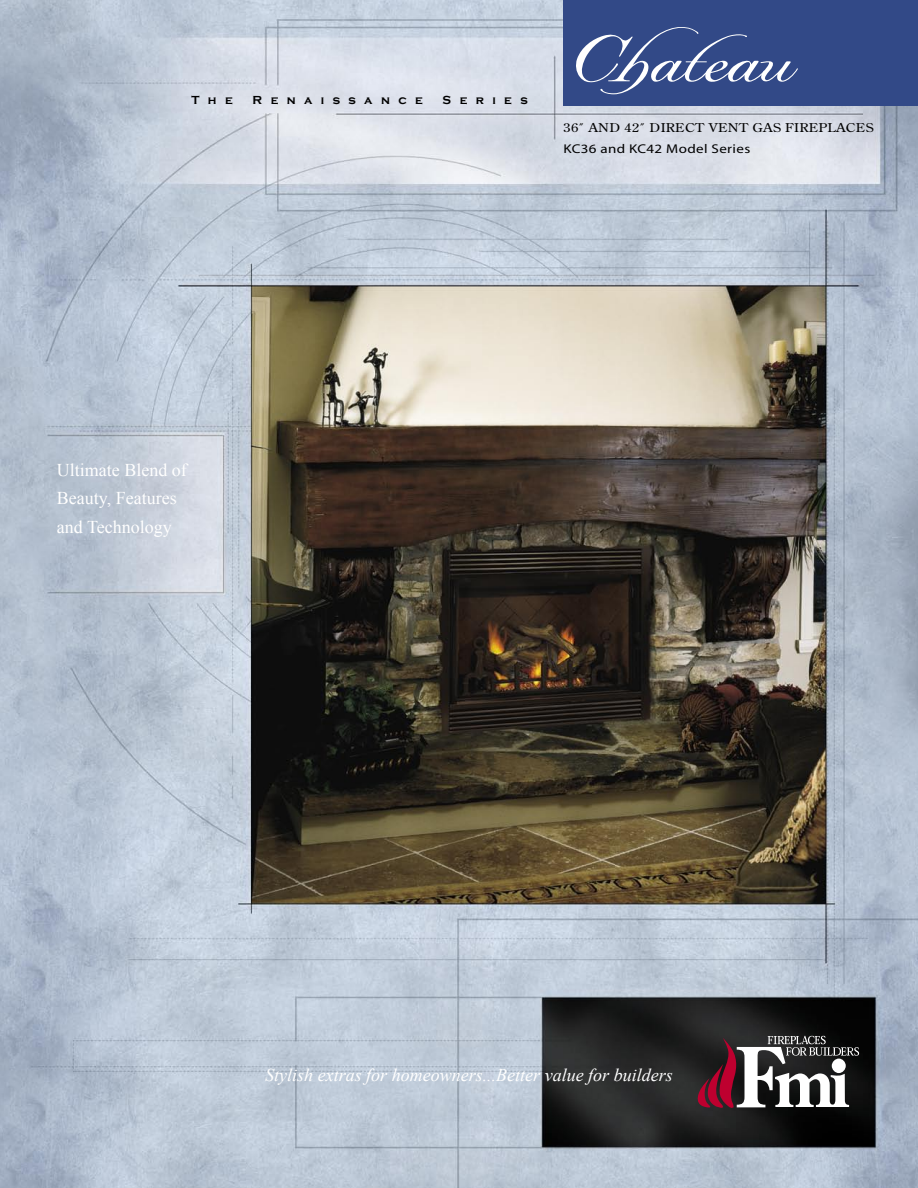
<style>
.page{position:relative;width:918px;height:1188px;background:#fff}
.page>*{position:absolute;margin:0;border:0;box-sizing:border-box;transform-origin:0 0}
.b{font:italic 18px "Times New Roman";color:#fff}
.b-2{font:18px/28.5px "Times New Roman";color:#fff}
.t1{font:12.75px "Myriad";letter-spacing:.025em;color:#000;scale:1.18 1}
.t2{font:12.15px "Century Old Style Std";letter-spacing:.025em;color:#000;scale:1.18 1}
.t3{font:700 12px "Copperplate Gothic";letter-spacing:.7em;color:#000}
</style>
<div class="page">
<img style="left:0;top:0;width:918px;height:1188px">
<div style="left:563px;top:0;width:355px;height:106px;background:#324987"></div>
<svg style="left:698px;top:1036px;width:161px;height:72px"></svg>
<div style="left:832px;top:1059px;width:14px;height:14px;background:#fff;border-radius:50%"></div>
<svg style="left:576px;top:27px;width:222px;height:67px"></svg>
<p class="t3" style="left:191px;top:93px;width:43px">The</p>
<p class="t3" style="left:253px;top:93px;width:172px">Renaissance</p>
<p class="t3" style="left:443px;top:93px;width:87px">Series</p>
<p class="t2" style="left:564px;top:120px;width:264px">36˝ AND 42˝ DIRECT VENT GAS FIREPLACES</p>
<p class="t1" style="left:564px;top:142px;width:160px">KC36 and KC42 Model Series</p>
<p class="b-2" style="left:57px;top:455px;width:131px">Ultimate Blend of</p>
<p class="b-2" style="left:57px;top:484px;width:121px">Beauty, Features and Technology</p>
<p class="b" style="left:265px;top:1063px;width:409px">Stylish extras for homeowners...Better value for builders</p>
</div>
